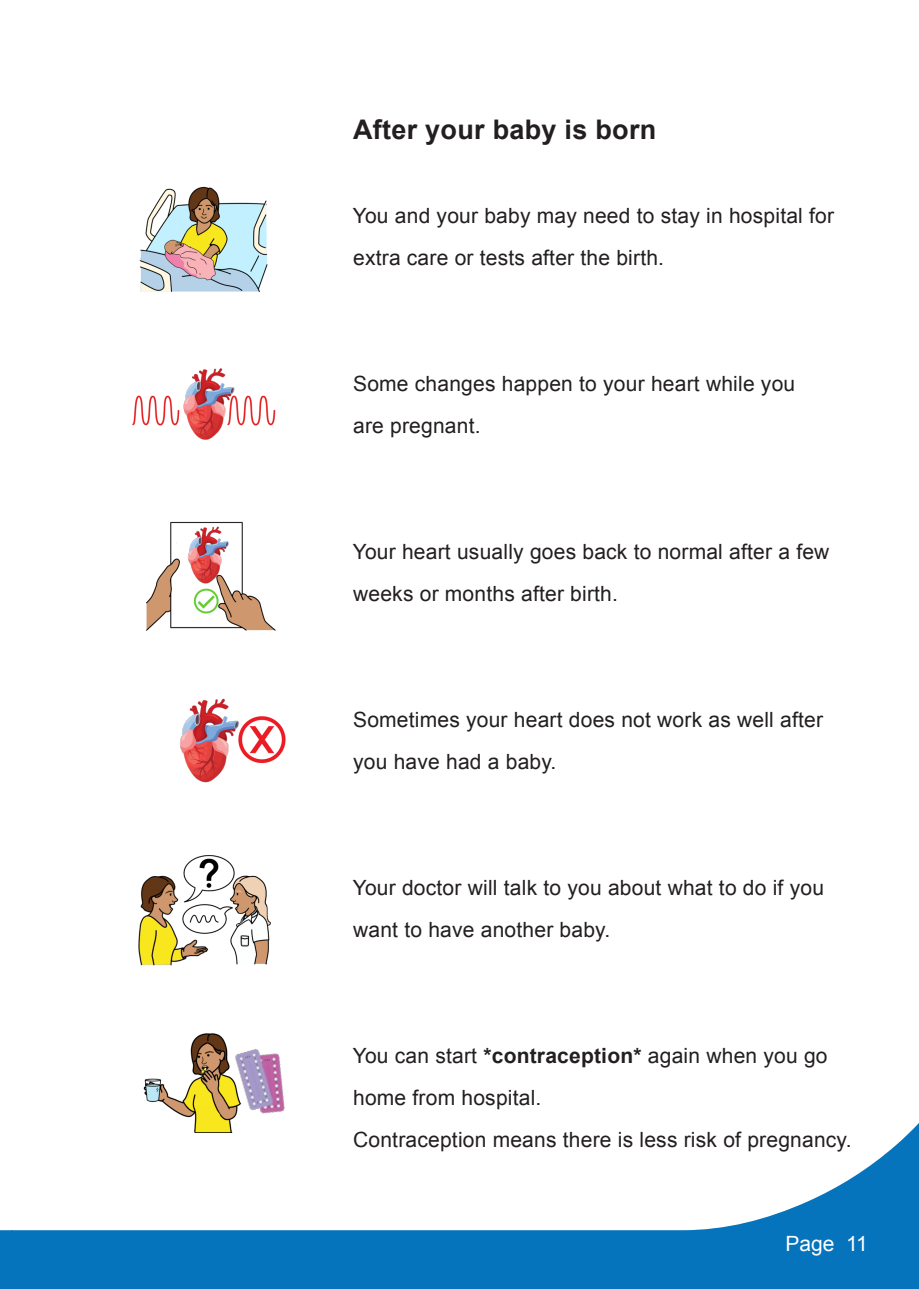
<style>
.page{position:relative;width:919px;height:1289px;background:#fff}
.page>*{position:absolute;margin:0;border:0;box-sizing:border-box;transform-origin:0 0}
.t1{font:700 27px "Arial";letter-spacing:.01em;color:#231f20}
.t2{font:21px/42px "Arial";letter-spacing:.01em;color:#231f20}
.t3{font:21px "Arial";color:#fff}
.s1{font-weight:700}
</style>
<div class="page">
<svg style="left:0;top:1230px;width:11px;height:58px"></svg>
<svg style="left:11px;top:1124px;width:907px;height:164px"></svg>
<img style="left:139px;top:186px;width:129px;height:107px">
<img style="left:184px;top:368px;width:51px;height:72px">
<img style="left:224px;top:393px;width:52px;height:34px">
<img style="left:132px;top:395px;width:52px;height:31px">
<img style="left:146px;top:521px;width:130px;height:110px">
<div style="left:176px;top:538px;width:62px;height:9px;background:#fff"></div>
<img style="left:187px;top:524px;width:42px;height:61px">
<img style="left:191px;top:585px;width:30px;height:32px">
<img style="left:180px;top:698px;width:57px;height:85px">
<img style="left:237px;top:716px;width:49px;height:48px">
<img style="left:138px;top:855px;width:133px;height:111px">
<img style="left:140px;top:1033px;width:106px;height:99px">
<img style="left:232px;top:1040px;width:53px;height:82px">
<h2 class="t1" style="left:353px;top:111px;width:304px">After your baby is born</h2>
<p class="t2" style="left:353px;top:195px;width:483px">You and your baby may need to stay in hospital for extra care or tests after the birth.</p>
<p class="t2" style="left:353px;top:363px;width:443px">Some changes happen to your heart while you are pregnant.</p>
<p class="t2" style="left:353px;top:531px;width:478px">Your heart usually goes back to normal after a few weeks or months after birth.</p>
<p class="t2" style="left:353px;top:699px;width:471px">Sometimes your heart does not work as well after you have had a baby.</p>
<p class="t2" style="left:353px;top:867px;width:473px">Your doctor will talk to you about what to do if you want to have another baby.</p>
<p class="t2" style="left:353px;top:1035px;width:476px">You can start <span class="s1">*contraception*</span> again when you go home from hospital.</p>
<p class="t2" style="left:353px;top:1119px;width:500px">Contraception means there is less risk of pregnancy.</p>
<p class="t3" style="left:785px;top:1229px;width:84px">Page 11</p>
</div>
